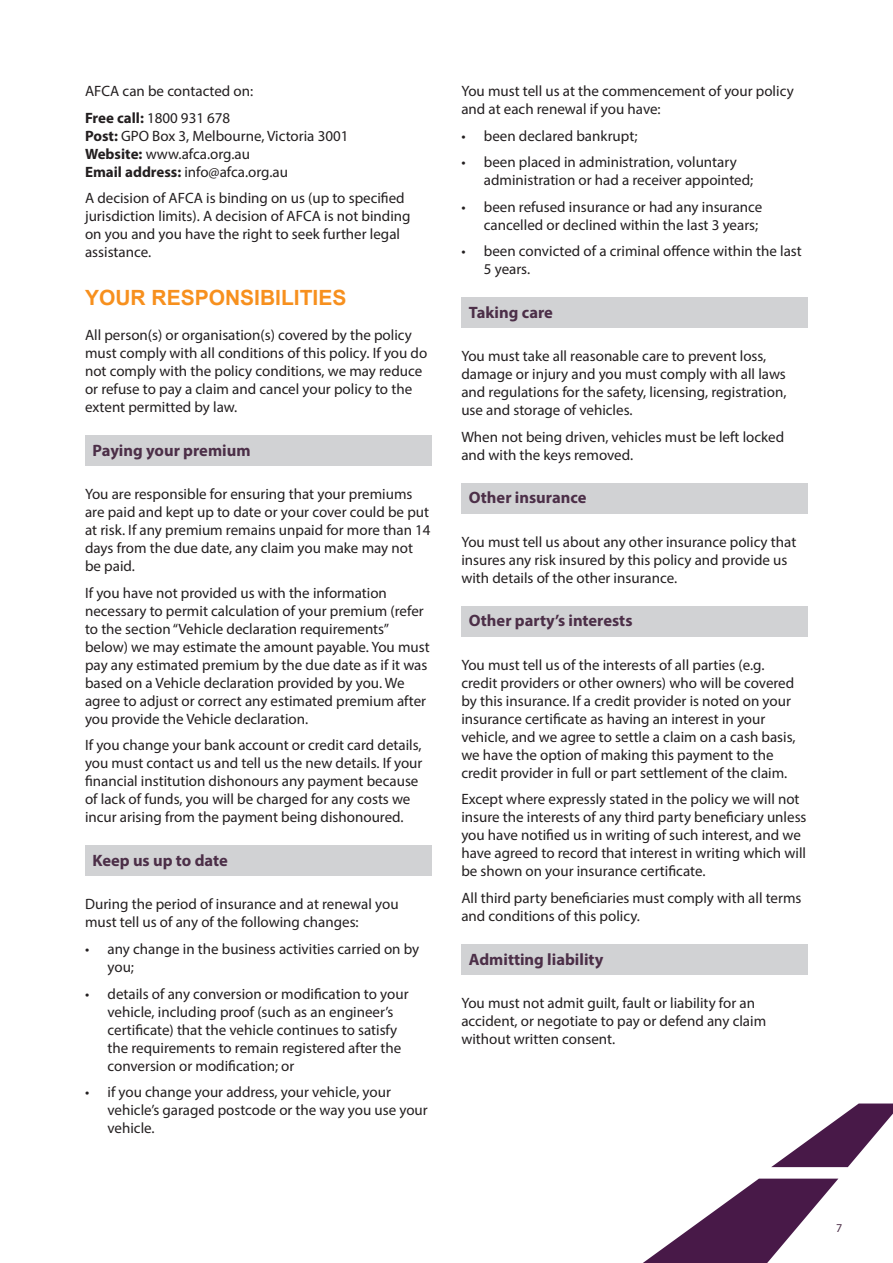
<style>
.page{position:relative;width:893px;height:1263px;background:#fff}
.page>*{position:absolute;margin:0;border:0;box-sizing:border-box;transform-origin:0 0}
.Insuret_heading_1{font:700 21px "Arial";color:#f7901e}
.Insuret_Heading_2_Gr{font:700 16.5px "Myriad Pro";color:#4c2f48}
.Insuret_body_text{font:15px/18px "Myriad Pro";color:#231f20}
.t1{font:12px "Myriad Pro";color:#4c2f48}
.s1{font-weight:700}
</style>
<div class="page">
<svg style="left:643px;top:1178px;width:195px;height:85px"></svg>
<svg style="left:771px;top:1103px;width:122px;height:64px"></svg>
<div style="left:85px;top:435px;width:347px;height:31px;background:#d1d2d4"></div>
<div style="left:85px;top:845px;width:347px;height:31px;background:#d1d2d4"></div>
<div style="left:461px;top:297px;width:347px;height:31px;background:#d1d2d4"></div>
<div style="left:461px;top:482px;width:347px;height:31px;background:#d1d2d4"></div>
<div style="left:461px;top:605px;width:347px;height:31px;background:#d1d2d4"></div>
<div style="left:461px;top:944px;width:347px;height:30px;background:#d1d2d4"></div>
<p class="Insuret_body_text" style="left:85px;top:82px;width:170px">AFCA can be contacted on:</p>
<p class="Insuret_body_text" style="left:85px;top:109px;width:147px"><span class="s1">Free call:</span> 1800 931 678</p>
<p class="Insuret_body_text" style="left:85px;top:127px;width:265px"><span class="s1">Post:</span> GPO Box 3, Melbourne, Victoria 3001</p>
<p class="Insuret_body_text" style="left:85px;top:145px;width:166px"><span class="s1">Website:</span> www.afca.org.au</p>
<p class="Insuret_body_text" style="left:85px;top:163px;width:204px"><span class="s1">Email address:</span> info@afca.org.au</p>
<p class="Insuret_body_text" style="left:85px;top:189px;width:327px">A decision of AFCA is binding on us (up to specified jurisdiction limits). A decision of AFCA is not binding on you and you have the right to seek further legal assistance.</p>
<p class="Insuret_heading_1" style="left:85px;top:284px;width:263px">YOUR RESPONSIBILITIES</p>
<p class="Insuret_body_text" style="left:85px;top:326px;width:344px">All person(s) or organisation(s) covered by the policy must comply with all conditions of this policy. If you do not comply with the policy conditions, we may reduce or refuse to pay a claim and cancel your policy to the extent permitted by law.</p>
<p class="Insuret_Heading_2_Gr" style="left:93px;top:440px;width:159px">Paying your premium</p>
<p class="Insuret_body_text" style="left:85px;top:485px;width:347px">You are responsible for ensuring that your premiums are paid and kept up to date or your cover could be put at risk. If any premium remains unpaid for more than 14 days from the due date, any claim you make may not be paid.</p>
<p class="Insuret_body_text" style="left:85px;top:584px;width:346px">If you have not provided us with the information necessary to permit calculation of your premium (refer to the section “Vehicle declaration requirements” below) we may estimate the amount payable. You must pay any estimated premium by the due date as if it was based on a Vehicle declaration provided by you. We agree to adjust or correct any estimated premium after you provide the Vehicle declaration.</p>
<p class="Insuret_body_text" style="left:85px;top:736px;width:339px">If you change your bank account or credit card details, you must contact us and tell us the new details. If your financial institution dishonours any payment because of lack of funds, you will be charged for any costs we incur arising from the payment being dishonoured.</p>
<p class="Insuret_Heading_2_Gr" style="left:93px;top:850px;width:137px">Keep us up to date</p>
<p class="Insuret_body_text" style="left:85px;top:895px;width:315px">During the period of insurance and at renewal you must tell us of any of the following changes:</p>
<p class="Insuret_body_text" style="left:108px;top:940px;width:313px;text-indent:-22px">• any change in the business activities carried on by you;</p>
<p class="Insuret_body_text" style="left:108px;top:984px;width:303px;text-indent:-22px">• details of any conversion or modification to your vehicle, including proof (such as an engineer’s certificate) that the vehicle continues to satisfy the requirements to remain registered after the conversion or modification; or</p>
<p class="Insuret_body_text" style="left:108px;top:1083px;width:322px;text-indent:-22px">• if you change your address, your vehicle, your vehicle’s garaged postcode or the way you use your vehicle.</p>
<p class="Insuret_body_text" style="left:461px;top:82px;width:334px">You must tell us at the commencement of your policy and at each renewal if you have:</p>
<p class="Insuret_body_text" style="left:461px;top:127px;width:178px">• been declared bankrupt;</p>
<p class="Insuret_body_text" style="left:484px;top:153px;width:271px;text-indent:-22px">• been placed in administration, voluntary administration or had a receiver appointed;</p>
<p class="Insuret_body_text" style="left:461px;top:198px;width:303px;text-align:right">• been refused insurance or had any insurance cancelled or declined within the last 3 years;</p>
<p class="Insuret_body_text" style="left:484px;top:242px;width:319px;text-indent:-22px">• been convicted of a criminal offence within the last<br>5 years.</p>
<p class="Insuret_Heading_2_Gr" style="left:469px;top:301px;width:86px">Taking care</p>
<p class="Insuret_body_text" style="left:461px;top:347px;width:327px">You must take all reasonable care to prevent loss, damage or injury and you must comply with all laws and regulations for the safety, licensing, registration, use and storage of vehicles.</p>
<p class="Insuret_body_text" style="left:461px;top:428px;width:324px">When not being driven, vehicles must be left locked and with the keys removed.</p>
<p class="Insuret_Heading_2_Gr" style="left:469px;top:487px;width:119px">Other insurance</p>
<p class="Insuret_body_text" style="left:461px;top:533px;width:336px">You must tell us about any other insurance policy that insures any risk insured by this policy and provide us with details of the other insurance.</p>
<p class="Insuret_Heading_2_Gr" style="left:469px;top:610px;width:165px">Other party’s interests</p>
<p class="Insuret_body_text" style="left:461px;top:656px;width:336px">You must tell us of the interests of all parties (e.g. credit providers or other owners) who will be covered by this insurance. If a credit provider is noted on your insurance certificate as having an interest in your vehicle, and we agree to settle a claim on a cash basis, we have the option of making this payment to the credit provider in full or part settlement of the claim.</p>
<p class="Insuret_body_text" style="left:461px;top:790px;width:347px">Except where expressly stated in the policy we will not insure the interests of any third party beneficiary unless you have notified us in writing of such interest, and we have agreed to record that interest in writing which will be shown on your insurance certificate.</p>
<p class="Insuret_body_text" style="left:461px;top:889px;width:342px">All third party beneficiaries must comply with all terms and conditions of this policy.</p>
<p class="Insuret_Heading_2_Gr" style="left:469px;top:948px;width:136px">Admitting liability</p>
<p class="Insuret_body_text" style="left:461px;top:994px;width:306px">You must not admit guilt, fault or liability for an accident, or negotiate to pay or defend any claim without written consent.</p>
<p class="t1" style="left:836px;top:1220px;width:8px">7</p>
</div>
